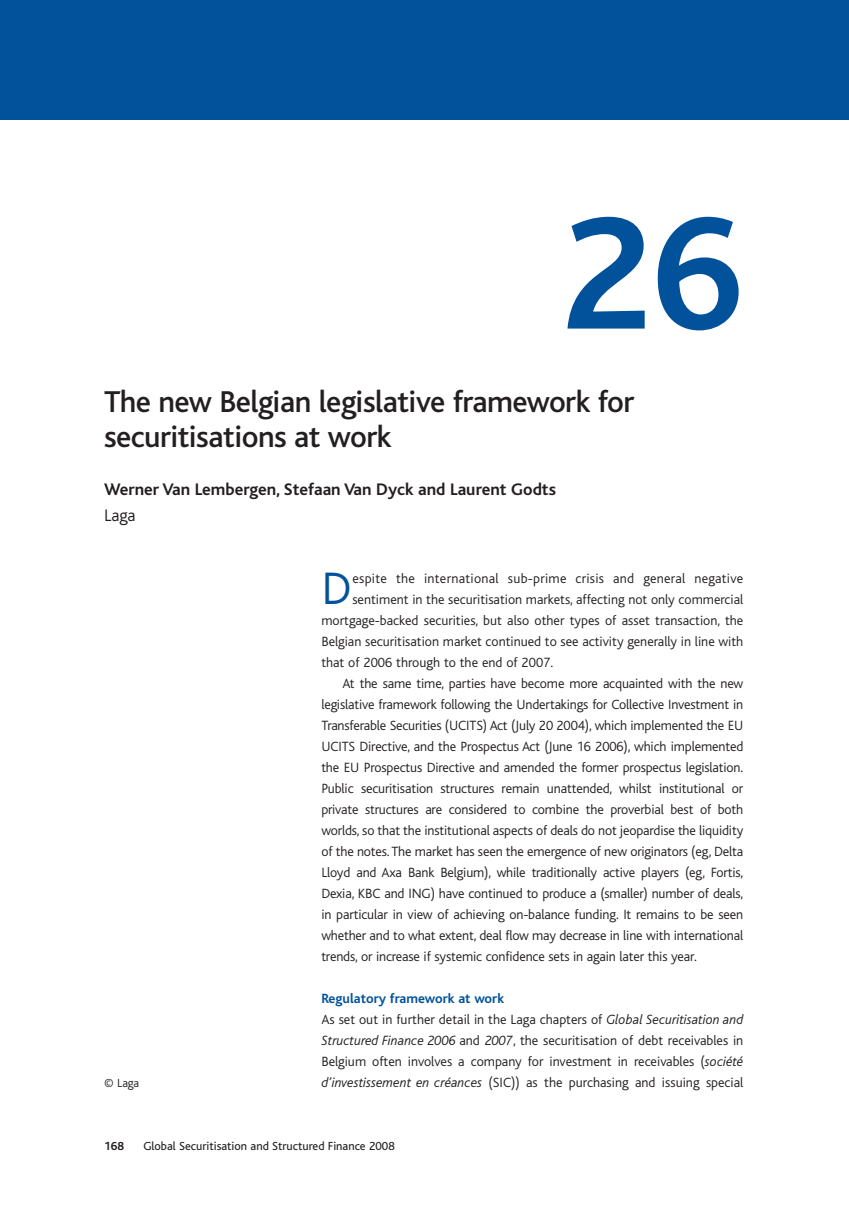
<style>
.page{position:relative;width:849px;height:1221px;background:#fff}
.page>*{position:absolute;margin:0;border:0;box-sizing:border-box;transform-origin:0 0}
.t1{font:700 168px "Bliss";color:#01529a}
.t2{font:300 47.6px "Bliss";color:#01529a}
.t3{font:500 31.5px/35px "Bliss";letter-spacing:-.015em;color:#231f20}
.t4{font:700 17.5px "Bliss";color:#231f20}
.t5{font:300 17.5px "Bliss";color:#231f20}
.t6{font:300 14px/21px "Bliss";letter-spacing:-.01em;color:#231f20}
.t7{font:300 14px "Bliss";letter-spacing:.02em;color:#231f20}
.t8{font:12.25px "Bliss";color:#231f20}
.t9{font:300 12.25px "Bliss";color:#231f20}
.t10{font:700 12.25px "Bliss";color:#231f20}
.s1{font-weight:700;color:#01529a}
.s2{font-style:italic}
</style>
<div class="page">
<div style="left:0;top:1px;width:848px;height:118px;background:#01529a"></div>
<h1 class="t1" style="left:561px;top:212px;width:184px">26</h1>
<h3 class="t3" style="left:104px;top:387px;width:532px">The new Belgian legislative framework for securitisations at work</h3>
<p class="t4" style="left:104px;top:482px;width:453px">Werner Van Lembergen, Stefaan Van Dyck and Laurent Godts</p>
<p class="t5" style="left:104px;top:507px;width:33px">Laga</p>
<p class="t9" style="left:104px;top:1077px;width:36px">© Laga</p>
<h2 class="t2" style="left:321px;top:567px;width:32px">D</h2>
<p class="t7" style="left:352px;top:572px;width:392px">espite the international sub-prime crisis and general negative</p>
<p class="t6" style="left:352px;top:589px;width:392px">sentiment in the securitisation markets, affecting not only commercial</p>
<p class="t6" style="left:321px;top:610px;width:423px">mortgage-backed securities, but also other types of asset transaction, the</p>
<p class="t6" style="left:321px;top:631px;width:423px">Belgian securitisation market continued to see activity generally in line with</p>
<p class="t6" style="left:321px;top:652px;width:233px">that of 2006 through to the end of 2007.</p>
<p class="t6" style="left:342px;top:673px;width:402px">At the same time, parties have become more acquainted with the new</p>
<p class="t6" style="left:321px;top:694px;width:423px">legislative framework following the Undertakings for Collective Investment in</p>
<p class="t6" style="left:321px;top:715px;width:423px">Transferable Securities (UCITS) Act (July 20 2004), which implemented the EU</p>
<p class="t6" style="left:321px;top:736px;width:423px">UCITS Directive, and the Prospectus Act (June 16 2006), which implemented</p>
<p class="t6" style="left:321px;top:757px;width:423px">the EU Prospectus Directive and amended the former prospectus legislation.</p>
<p class="t6" style="left:321px;top:778px;width:423px">Public securitisation structures remain unattended, whilst institutional or</p>
<p class="t6" style="left:321px;top:799px;width:423px">private structures are considered to combine the proverbial best of both</p>
<p class="t6" style="left:321px;top:820px;width:423px">worlds, so that the institutional aspects of deals do not jeopardise the liquidity</p>
<p class="t6" style="left:321px;top:841px;width:423px">of the notes.The market has seen the emergence of new originators (eg, Delta</p>
<p class="t6" style="left:321px;top:862px;width:423px">Lloyd and Axa Bank Belgium), while traditionally active players (eg, Fortis,</p>
<p class="t6" style="left:321px;top:883px;width:423px">Dexia, KBC and ING) have continued to produce a (smaller) number of deals,</p>
<p class="t6" style="left:321px;top:904px;width:423px">in particular in view of achieving on-balance funding. It remains to be seen</p>
<p class="t6" style="left:321px;top:925px;width:423px">whether and to what extent, deal flow may decrease in line with international</p>
<p class="t6" style="left:321px;top:946px;width:377px">trends, or increase if systemic confidence sets in again later this year.</p>
<p class="t6" style="left:321px;top:988px;width:423px"><span class="s1">Regulatory framework at work<br></span>As set out in further detail in the Laga chapters of <span class="s2">Global Securitisation and Structured Finance 2006</span> and <span class="s2">2007</span>, the securitisation of debt receivables in Belgium often involves a company for investment in receivables (<span class="s2">société d’investissement en créances</span> (SIC)) as the purchasing and issuing special</p>
<p class="t10" style="left:104px;top:1141px;width:21px">168</p>
<p class="t8" style="left:143px;top:1141px;width:253px">Global Securitisation and Structured Finance 2008</p>
</div>
